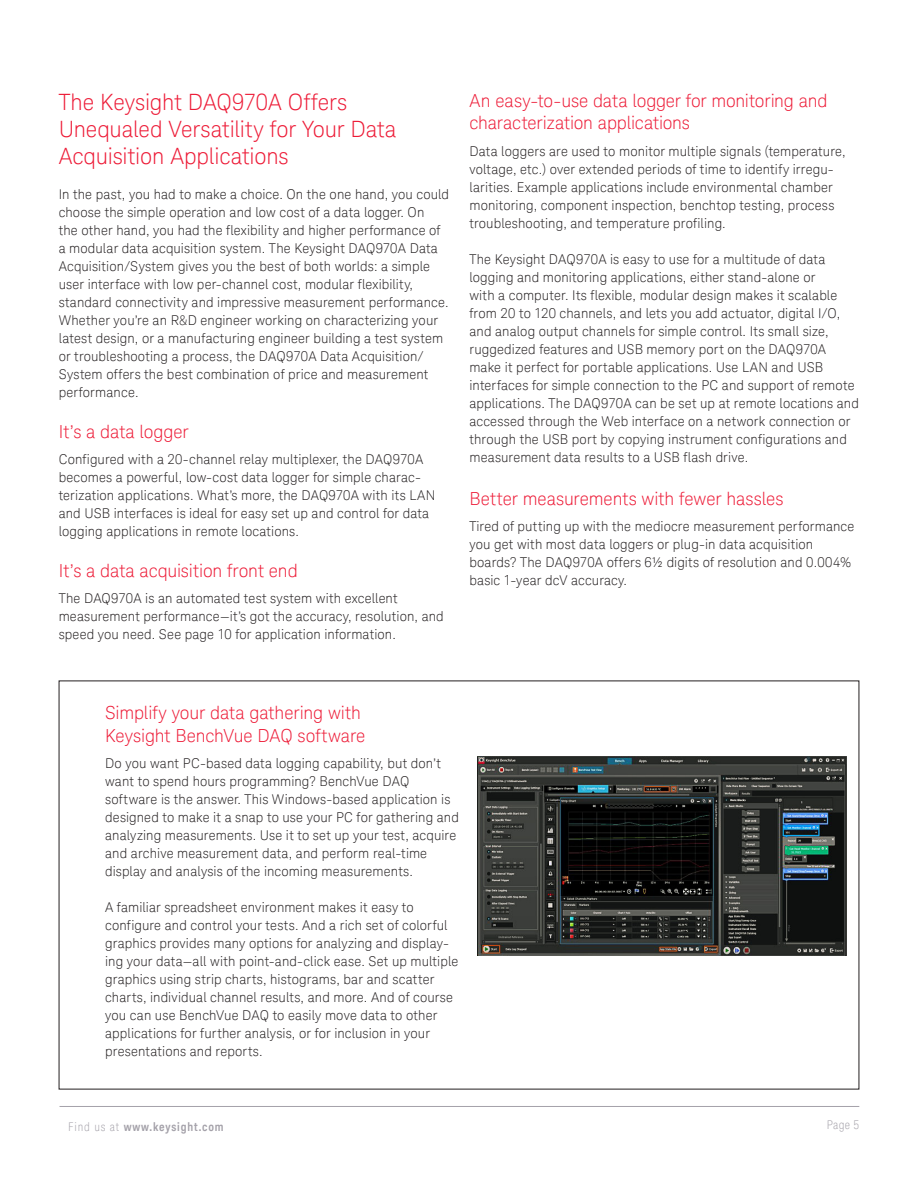
<style>
.page{position:relative;width:918px;height:1188px;background:#fff}
.page>*{position:absolute;margin:0;border:0;box-sizing:border-box;transform-origin:0 0}
.K_Heading_1{font:300 22.5px/27px "Keysight Sans";letter-spacing:-.005em;color:#ed1a36}
.K_Heading_2{font:300 18px/22.5px "Keysight Sans";letter-spacing:-.005em;color:#ed1a36}
.K_Body_Text{font:300 13.5px/18px "Keysight Sans";letter-spacing:.01em;color:#231f20}
.t1{font:700 12px "Keysight Sans Condensed";letter-spacing:.07em;color:#a4a1a9}
.t2{font:300 condensed 12px "Keysight Sans";color:#a4a1a9}
.s1{font-family:"Keysight Sans";font-weight:300;font-stretch:condensed}
</style>
<div class="page">
<hr style="left:60px;top:1106px;width:799px;height:1px;background:#a4a1a9">
<img style="left:477px;top:757px;width:369px;height:198px">
<p class="K_Heading_1" style="left:59px;top:89px;width:339px">The Keysight DAQ970A Offers<br>Unequaled Versatility for Your Data<br>Acquisition Applications</p>
<p class="K_Body_Text" style="left:59px;top:185px;width:392px">In the past, you had to make a choice. On the one hand, you could choose the simple operation and low cost of a data logger. On<br>the other hand, you had the flexibility and higher performance of a modular data acquisition system. The Keysight DAQ970A Data Acquisition/System gives you the best of both worlds: a simple user interface with low per-channel cost, modular flexibility, standard connectivity and impressive measurement performance.<br>Whether you’re an R&amp;D engineer working on characterizing your latest design, or a manufacturing engineer building a test system or troubleshooting a process, the DAQ970A Data Acquisition/ System offers the best combination of price and measurement performance.</p>
<p class="K_Heading_2" style="left:59px;top:420px;width:132px">It’s a data logger</p>
<p class="K_Body_Text" style="left:59px;top:450px;width:378px">Configured with a 20-channel relay multiplexer, the DAQ970A becomes a powerful, low-cost data logger for simple charac&shy;terization applications. What’s more, the DAQ970A with its LAN and USB interfaces is ideal for easy set up and control for data logging applications in remote locations.</p>
<p class="K_Heading_2" style="left:59px;top:559px;width:241px">It’s a data acquisition front end</p>
<p class="K_Body_Text" style="left:59px;top:589px;width:387px">The DAQ970A is an automated test system with excellent measurement performance—it’s got the accuracy, resolution, and speed you need. See page 10 for application information.</p>
<p class="K_Heading_2" style="left:469px;top:89px;width:360px">An easy-to-use data logger for monitoring and characterization applications</p>
<p class="K_Body_Text" style="left:469px;top:142px;width:378px">Data loggers are used to monitor multiple signals (temperature, voltage, etc.) over extended periods of time to identify irregu&shy;larities. Example applications include environmental chamber monitoring, component inspection, benchtop testing, process troubleshooting, and temperature profiling.</p>
<p class="K_Body_Text" style="left:469px;top:250px;width:391px">The Keysight DAQ970A is easy to use for a multitude of data logging and monitoring applications, either stand-alone or<br>with a computer. Its flexible, modular design makes it scalable from 20 to 120 channels, and lets you add actuator, digital I/O, and analog output channels for simple control. Its small size, ruggedized features and USB memory port on the DAQ970A make it perfect for portable applications. Use LAN and USB interfaces for simple connection to the PC and support of remote applications. The DAQ970A can be set up at remote locations and accessed through the Web interface on a network connection or through the USB port by copying instrument configurations and measurement data results to a USB flash drive.</p>
<p class="K_Heading_2" style="left:469px;top:487px;width:316px">Better measurements with fewer hassles</p>
<p class="K_Body_Text" style="left:469px;top:517px;width:387px">Tired of putting up with the mediocre measurement performance you get with most data loggers or plug-in data acquisition boards? The DAQ970A offers 6½ digits of resolution and 0.004% basic 1-year dcV accuracy.</p>
<p class="K_Heading_2" style="left:105px;top:702px;width:262px">Simplify your data gathering with<br>Keysight BenchVue DAQ software</p>
<p class="K_Body_Text" style="left:105px;top:755px;width:355px">Do you want PC-based data logging capability, but don’t want to spend hours programming? BenchVue DAQ software is the answer. This Windows-based application is designed to make it a snap to use your PC for gathering and analyzing measurements. Use it to set up your test, acquire and archive measurement data, and perform real-time display and analysis of the incoming measurements.</p>
<p class="K_Body_Text" style="left:105px;top:899px;width:355px">A familiar spreadsheet environment makes it easy to configure and control your tests. And a rich set of colorful graphics provides many options for analyzing and display&shy;ing your data—all with point-and-click ease. Set up multiple graphics using strip charts, histograms, bar and scatter charts, individual channel results, and more. And of course you can use BenchVue DAQ to easily move data to other applications for further analysis, or for inclusion in your presentations and reports.</p>
<p class="t1" style="left:68px;top:1119px;width:157px"><span class="s1">Find us at</span> www.keysight.com</p>
<p class="t2" style="left:827px;top:1117px;width:34px">Page 5</p>
</div>
